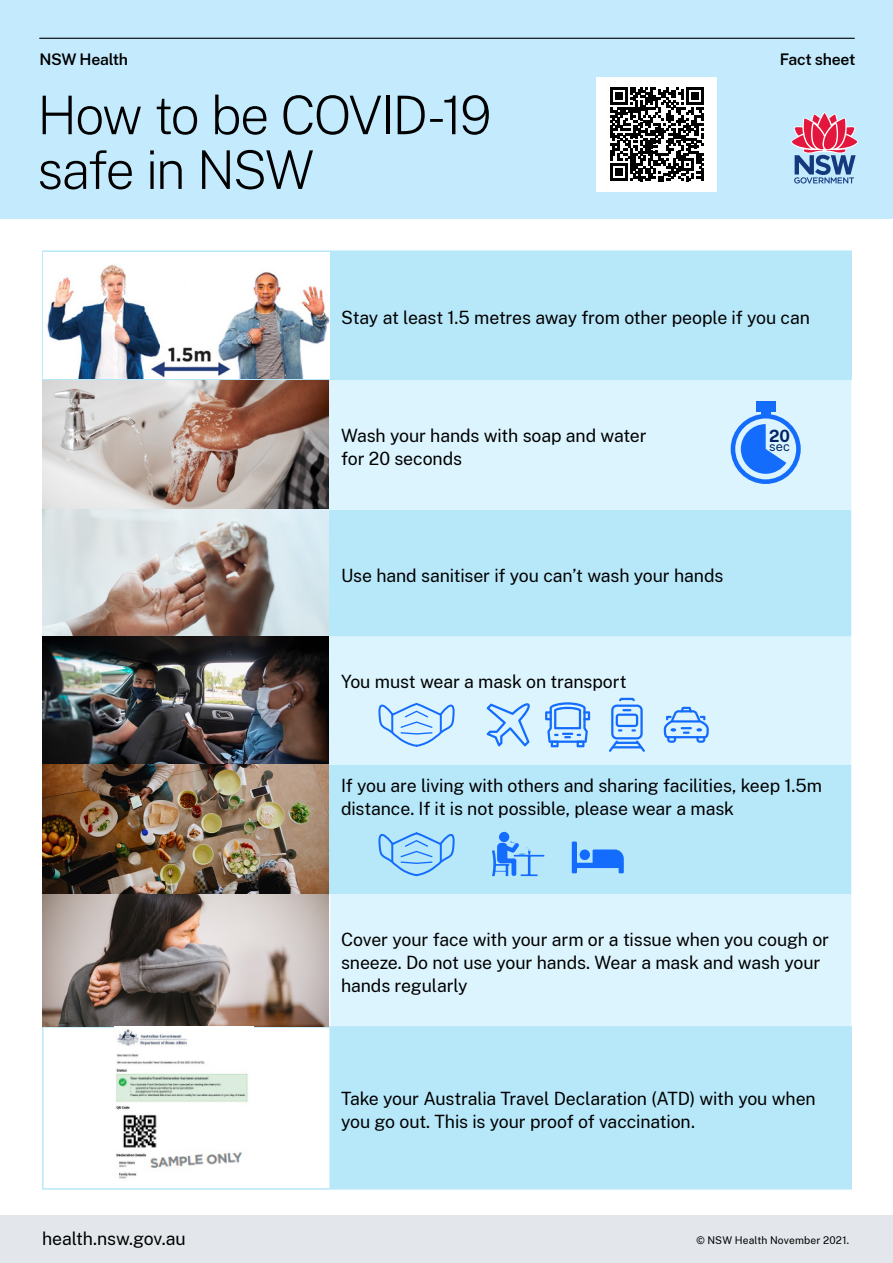
<style>
.page{position:relative;width:893px;height:1263px;background:#fff}
.page>*{position:absolute;margin:0;border:0;box-sizing:border-box;transform-origin:0 0}
.t1{font:200 53.25px/54.8px "Public Sans NSW";letter-spacing:-.045em;color:#000}
.t2{font:18px/23px "Public Sans NSW";letter-spacing:-.005em;color:#000}
.t3{font:700 16.65px "Public Sans NSW";color:#002664}
.t4{font:600 15.75px "Public Sans NSW";letter-spacing:-.02em;color:#000}
.t5{font:13.05px "Public Sans NSW";color:#002664}
.t6{font:10.5px "Public Sans NSW";letter-spacing:.015em;color:#000}
</style>
<div class="page">
<div style="left:0;top:0;width:893px;height:219px;background:#c3ebfd"></div>
<div style="left:0;top:1215px;width:893px;height:48px;background:#e3e7eb"></div>
<hr style="left:39px;top:38px;width:816px;height:1px;background:#000">
<svg style="left:791px;top:112px;width:67px;height:72px"></svg>
<div style="left:330px;top:252px;width:520px;height:936px;background:#b7e8fa"></div>
<svg style="left:330px;top:380px;width:521px;height:646px;background:#cceffb"></svg>
<hr style="left:42px;top:1026px;width:288px;height:2px;background:#b7e8fa">
<hr style="left:42px;top:1028px;width:2px;height:160px;background:#b7e8fa">
<hr style="left:330px;top:1026px;width:522px;height:2px;background:#b7e8fa">
<hr style="left:329px;top:1028px;width:2px;height:160px;background:#b7e8fa">
<hr style="left:850px;top:1028px;width:2px;height:160px;background:#b7e8fa">
<hr style="left:42px;top:1188px;width:288px;height:1px;background:#b7e8fa">
<hr style="left:330px;top:1188px;width:522px;height:1px;background:#b7e8fa">
<hr style="left:42px;top:250px;width:288px;height:2px;background:#b7e8fa">
<hr style="left:42px;top:252px;width:2px;height:127px;background:#b7e8fa">
<hr style="left:330px;top:250px;width:522px;height:2px;background:#b7e8fa">
<hr style="left:850px;top:252px;width:2px;height:127px;background:#b7e8fa">
<hr style="left:42px;top:379px;width:288px;height:1px;background:#b7e8fa">
<hr style="left:330px;top:379px;width:522px;height:1px;background:#b7e8fa">
<img style="left:43px;top:252px;width:287px;height:643px">
<img style="left:43px;top:894px;width:286px;height:132px">
<div style="left:597px;top:77px;width:120px;height:114px;background:#fff"></div>
<svg style="left:610px;top:87px;width:94px;height:94px"></svg>
<svg style="left:731px;top:414px;width:70px;height:70px;background:#81b7fd"></svg>
<div style="left:761px;top:411px;width:9px;height:6px;background:#146cfd"></div>
<div style="left:756px;top:402px;width:19px;height:10px;background:#146cfd"></div>
<svg style="left:487px;top:703px;width:45px;height:43px;background:#add4fd"></svg>
<svg style="left:664px;top:707px;width:45px;height:36px;background:#9dc9fd"></svg>
<svg style="left:545px;top:702px;width:45px;height:45px;background:#97c6fd"></svg>
<svg style="left:609px;top:698px;width:36px;height:54px;background:#9ac8fd"></svg>
<svg style="left:377px;top:693px;width:79px;height:55px;background:#bfe1fd"></svg>
<svg style="left:377px;top:823px;width:79px;height:54px;background:#a0d6fa"></svg>
<svg style="left:572px;top:841px;width:52px;height:32px;background:#5da4fb"></svg>
<div style="left:499px;top:832px;width:10px;height:10px;background:#146cfd;border-radius:50%"></div>
<svg style="left:492px;top:841px;width:52px;height:35px;background:#7ebcfa"></svg>
<img style="left:115px;top:1027px;width:138px;height:152px">
<p class="t4" style="left:39px;top:47px;width:90px">NSW Health</p>
<p class="t4" style="left:780px;top:47px;width:77px">Fact sheet</p>
<h1 class="t1" style="left:37px;top:84px;width:456px">How to be COVID-19 safe in NSW</h1>
<p class="t2" style="left:341px;top:305px;width:470px">Stay at least 1.5 metres away from other people if you can</p>
<p class="t2" style="left:341px;top:422px;width:307px">Wash your hands with soap and water for 20 seconds</p>
<p class="t2" style="left:341px;top:562px;width:384px">Use hand sanitiser if you can’t wash your hands</p>
<p class="t2" style="left:341px;top:668px;width:287px">You must wear a mask on transport</p>
<p class="t3" style="left:769px;top:423px;width:22px">20</p>
<p class="t5" style="left:769px;top:437px;width:22px">sec</p>
<p class="t2" style="left:341px;top:773px;width:483px">If you are living with others and sharing facilities, keep 1.5m distance. If it is not possible, please wear a mask</p>
<p class="t2" style="left:341px;top:927px;width:490px">Cover your face with your arm or a tissue when you cough or sneeze. Do not use your hands. Wear a mask and wash your hands regularly</p>
<p class="t2" style="left:341px;top:1086px;width:476px">Take your Australia Travel Declaration (ATD) with you when you go out. This is your proof of vaccination.</p>
<p class="t2" style="left:42px;top:1226px;width:145px">health.nsw.gov.au</p>
<p class="t6" style="left:696px;top:1232px;width:154px">© NSW Health November 2021.</p>
</div>
